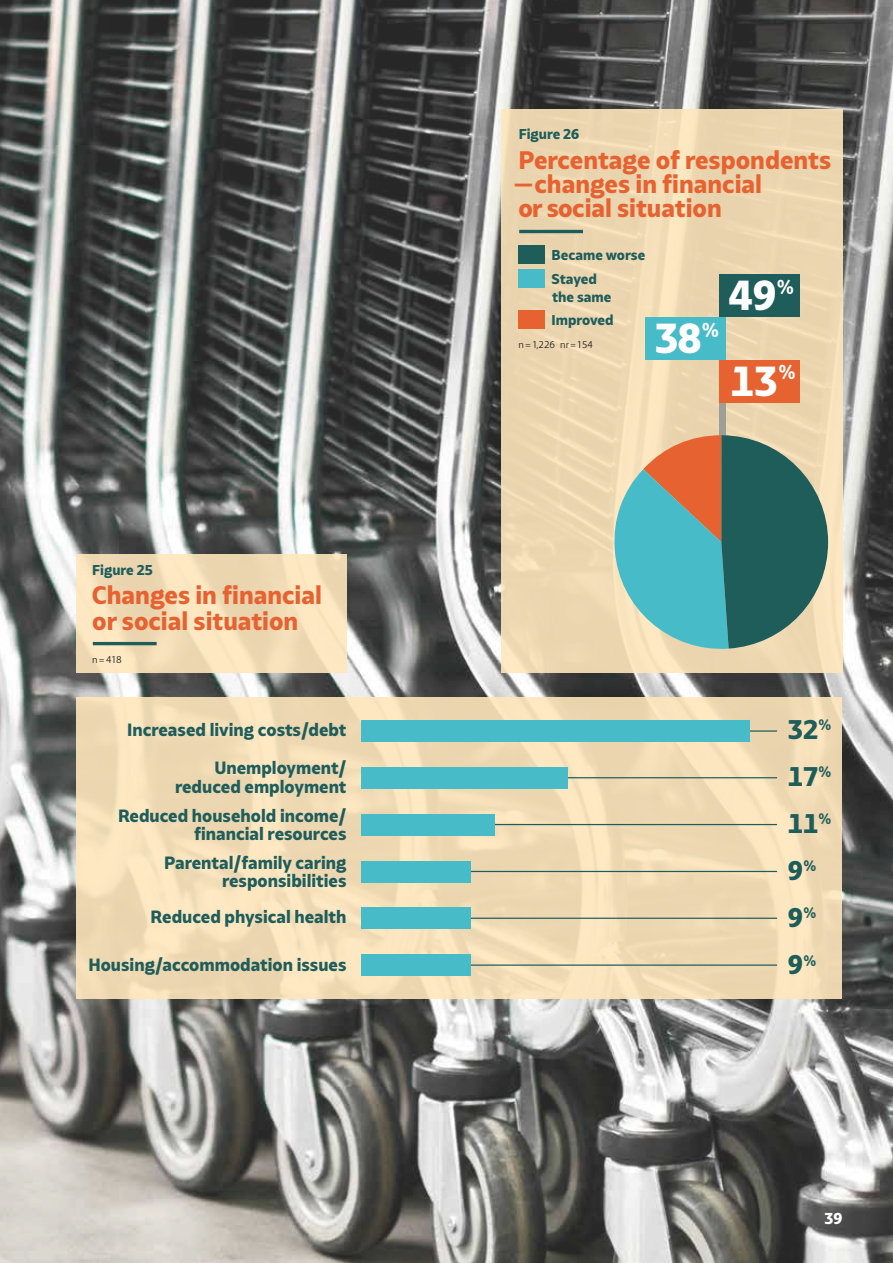
<style>
.page{position:relative;width:893px;height:1263px;background:#fff}
.page>*{position:absolute;margin:0;border:0;box-sizing:border-box;transform-origin:0 0}
.t1{font:800 39.6px "Bw Glenn Sans";color:#fff}
.t2{font:800 25.5px/47px "Bw Glenn Sans";color:#1f5d5b}
.t3{font:800 24px/24px "Bw Glenn Sans";color:#e66230}
.t4{font:800 16.8px/18px "Bw Glenn Sans";color:#1f5d5b;text-align:right}
.t5{font:800 15px "Bw Glenn Sans";color:#fff}
.t6{font:800 13.5px/23.2px "Bw Glenn Sans";color:#1f5d5b}
.t7{font:10.2px "Others";color:#1d1d1b}
.s1{font-size:20.4px}
</style>
<div class="page">
<img style="left:0;top:0;width:893px;height:1263px">
<div style="left:77px;top:696px;width:765px;height:302px;background:linear-gradient(to right,#f3deb9,#f0dbb6)"></div>
<svg style="left:501px;top:110px;width:341px;height:563px;background:#edd7b2"></svg>
<div style="left:77px;top:554px;width:270px;height:119px;background:#f2ddb7"></div>
<hr style="left:519px;top:230px;width:64px;height:3px;background:#1f5d5b">
<div style="left:518px;top:246px;width:27px;height:18px;background:#1f5d5b"></div>
<div style="left:518px;top:269px;width:27px;height:18px;background:#47bcc8"></div>
<div style="left:518px;top:310px;width:27px;height:19px;background:#e66230"></div>
<hr style="left:93px;top:642px;width:64px;height:3px;background:#1f5d5b">
<div style="left:719px;top:402px;width:6px;height:34px;background:#9f9f98"></div>
<div style="left:719px;top:274px;width:81px;height:43px;background:#1f5d5b"></div>
<div style="left:719px;top:360px;width:81px;height:42px;background:#e66230"></div>
<div style="left:645px;top:317px;width:80px;height:43px;background:#47bcc8"></div>
<svg style="left:613px;top:435px;width:215px;height:218px;background:#70978c"></svg>
<hr style="left:365px;top:730px;width:412px;height:2px;background:#1f5d5b">
<hr style="left:365px;top:777px;width:412px;height:1px;background:#1f5d5b">
<hr style="left:365px;top:824px;width:412px;height:1px;background:#1f5d5b">
<hr style="left:365px;top:871px;width:412px;height:1px;background:#1f5d5b">
<hr style="left:365px;top:918px;width:412px;height:1px;background:#1f5d5b">
<hr style="left:365px;top:964px;width:412px;height:2px;background:#1f5d5b">
<div style="left:361px;top:720px;width:389px;height:22px;background:#47bcc8"></div>
<div style="left:361px;top:767px;width:207px;height:22px;background:#47bcc8"></div>
<div style="left:361px;top:814px;width:134px;height:21px;background:#47bcc8"></div>
<div style="left:361px;top:861px;width:110px;height:21px;background:#47bcc8"></div>
<div style="left:361px;top:907px;width:110px;height:22px;background:#47bcc8"></div>
<div style="left:361px;top:954px;width:110px;height:22px;background:#47bcc8"></div>
<p class="t6" style="left:92px;top:559px;width:62px">Figure 25</p>
<h3 class="t3" style="left:92px;top:582px;width:232px;line-height:25.5px">Changes in financial or social situation</h3>
<p class="t7" style="left:92px;top:654px;width:31px">n = 418</p>
<p class="t4" style="left:127px;top:721px;width:221px">Increased living costs/debt</p>
<p class="t4" style="left:175px;top:759px;width:173px">Unemployment/ reduced employment</p>
<p class="t4" style="left:118px;top:806px;width:230px">Reduced household income/ financial resources</p>
<p class="t4" style="left:164px;top:853px;width:184px">Parental/family caring responsibilities</p>
<p class="t4" style="left:151px;top:908px;width:197px">Reduced physical health</p>
<p class="t4" style="left:89px;top:955px;width:259px">Housing/accommodation issues</p>
<p class="t6" style="left:519px;top:123px;width:62px">Figure 26</p>
<h3 class="t3" style="left:514px;top:148px;width:319px">Percentage of respondents <span class="s1">—</span>changes in financial<br>or social situation</h3>
<p class="t6" style="left:552px;top:244px;width:95px">Became worse<br>Stayed</p>
<p class="t6" style="left:552px;top:285px;width:64px">the same<br>Improved</p>
<p class="t7" style="left:519px;top:338px;width:76px">n = 1,226 nr = 154</p>
<h1 class="t1" style="left:729px;top:271px;width:67px">49<sup>%</sup></h1>
<h1 class="t1" style="left:655px;top:314px;width:66px">38<sup>%</sup></h1>
<h1 class="t1" style="left:731px;top:356px;width:67px">13<sup>%</sup></h1>
<h2 class="t2" style="left:788px;top:706px;width:45px">32<sup>%<br></sup>17<sup>%<br></sup>11<sup>%<br></sup>9<sup>%<br></sup>9<sup>%<br></sup>9<sup>%</sup></h2>
<p class="t5" style="left:824px;top:1209px;width:19px">39</p>
</div>
